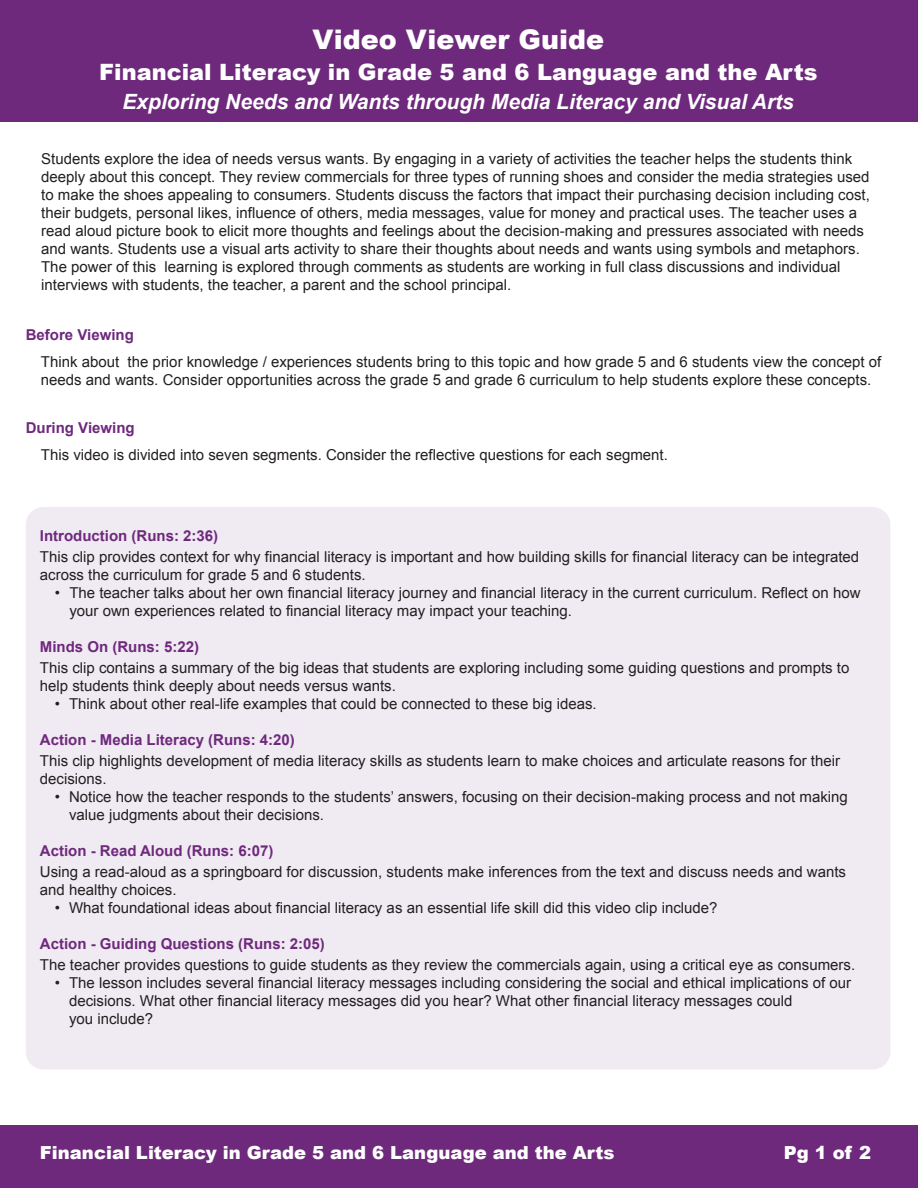
<style>
.page{position:relative;width:918px;height:1188px;background:#fff}
.page>*{position:absolute;margin:0;border:0;box-sizing:border-box;transform-origin:0 0}
.t1{font:900 27px "Arial";color:#fff}
.t2{font:900 22.5px "Arial";color:#fff}
.t3{font:italic 700 21px "Arial";color:#fff}
.t4{font:900 18px "Arial";color:#fff}
.t5{font:15px/18px "Arial";color:#231f20}
.t6{font:700 15px "Arial";color:#6e297c}
</style>
<div class="page">
<div style="left:26px;top:507px;width:864px;height:562px;background:#f0eaf2;border-radius:18px"></div>
<div style="left:1px;top:1126px;width:917px;height:62px;background:#6e297c"></div>
<div style="left:0;top:0;width:918px;height:121px;background:#6e297c"></div>
<h1 class="t1" style="left:313px;top:20px;width:293px">Video Viewer Guide</h1>
<h2 class="t2" style="left:99px;top:56px;width:720px">Financial Literacy in Grade 5 and 6 Language and the Arts</h2>
<h3 class="t3" style="left:123px;top:88px;width:673px">Exploring Needs and Wants through Media Literacy and Visual Arts</h3>
<p class="t5" style="left:41px;top:150px;width:830px">Students explore the idea of needs versus wants. By engaging in a variety of activities the teacher helps the students think deeply about this concept. They review commercials for three types of running shoes and consider the media strategies used to make the shoes appealing to consumers. Students discuss the factors that impact their purchasing decision including cost, their budgets, personal likes, influence of others, media messages, value for money and practical uses. The teacher uses a read aloud picture book to elicit more thoughts and feelings about the decision-making and pressures associated with needs and wants. Students use a visual arts activity to share their thoughts about needs and wants using symbols and metaphors.<br>The power of this learning is explored through comments as students are working in full class discussions and individual interviews with students, the teacher, a parent and the school principal.</p>
<p class="t6" style="left:26px;top:325px;width:110px">Before Viewing</p>
<p class="t5" style="left:41px;top:353px;width:842px">Think about the prior knowledge / experiences students bring to this topic and how grade 5 and 6 students view the concept of needs and wants. Consider opportunities across the grade 5 and grade 6 curriculum to help students explore these concepts.</p>
<p class="t6" style="left:26px;top:418px;width:110px">During Viewing</p>
<p class="t5" style="left:41px;top:446px;width:628px">This video is divided into seven segments. Consider the reflective questions for each segment.</p>
<p class="t6" style="left:40px;top:526px;width:180px">Introduction (Runs: 2:36)</p>
<p class="t5" style="left:40px;top:548px;width:821px">This clip provides context for why financial literacy is important and how building skills for financial literacy can be integrated across the curriculum for grade 5 and 6 students.</p>
<p class="t5" style="left:69px;top:584px;width:793px;text-indent:-14px">• The teacher talks about her own financial literacy journey and financial literacy in the current curriculum. Reflect on how your own experiences related to financial literacy may impact your teaching.</p>
<p class="t6" style="left:40px;top:637px;width:161px">Minds On (Runs: 5:22)</p>
<p class="t5" style="left:40px;top:659px;width:811px">This clip contains a summary of the big ideas that students are exploring including some guiding questions and prompts to help students think deeply about needs versus wants.</p>
<p class="t5" style="left:55px;top:695px;width:543px">• Think about other real-life examples that could be connected to these big ideas.</p>
<p class="t6" style="left:40px;top:730px;width:257px">Action - Media Literacy (Runs: 4:20)</p>
<p class="t5" style="left:40px;top:752px;width:802px">This clip highlights development of media literacy skills as students learn to make choices and articulate reasons for their decisions.</p>
<p class="t5" style="left:69px;top:788px;width:780px;text-indent:-14px">• Notice how the teacher responds to the students’ answers, focusing on their decision-making process and not making value judgments about their decisions.</p>
<p class="t6" style="left:40px;top:841px;width:235px">Action - Read Aloud (Runs: 6:07)</p>
<p class="t5" style="left:40px;top:863px;width:808px">Using a read-aloud as a springboard for discussion, students make inferences from the text and discuss needs and wants and healthy choices.</p>
<p class="t5" style="left:55px;top:899px;width:664px">• What foundational ideas about financial literacy as an essential life skill did this video clip include?</p>
<p class="t6" style="left:40px;top:934px;width:287px">Action - Guiding Questions (Runs: 2:05)</p>
<p class="t5" style="left:40px;top:956px;width:817px">The teacher provides questions to guide students as they review the commercials again, using a critical eye as consumers.</p>
<p class="t5" style="left:69px;top:974px;width:784px;text-indent:-14px">• The lesson includes several financial literacy messages including considering the social and ethical implications of our decisions. What other financial literacy messages did you hear? What other financial literacy messages could<br>you include?</p>
<p class="t4" style="left:40px;top:1140px;width:576px">Financial Literacy in Grade 5 and 6 Language and the Arts</p>
<p class="t4" style="left:784px;top:1140px;width:89px">Pg 1 of 2</p>
</div>
